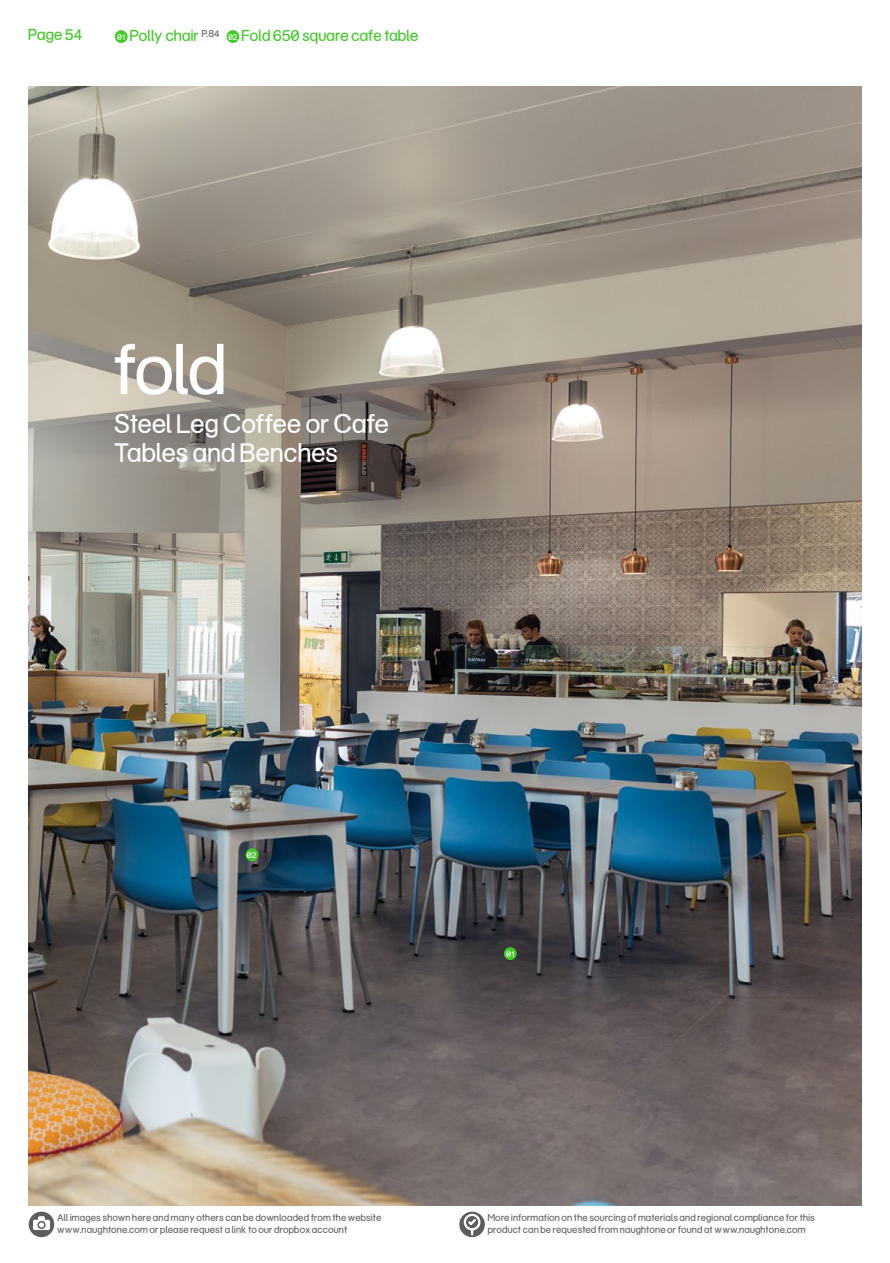
<style>
.page{position:relative;width:890px;height:1263px;background:#fff}
.page>*{position:absolute;margin:0;border:0;box-sizing:border-box;transform-origin:0 0}
.t1{font:76.5px "Naughtone";color:#fff}
.t2{font:28.5px/28.7px "Naughtone";letter-spacing:.015em;color:#fff}
.t3{font:16.8px "Naughtone";letter-spacing:.02em;color:#43c82a}
.t4{font:10.5px/12px "Naughtone";letter-spacing:.035em;color:#5d5d60}
.t5{font:9px "Naughtone";color:#fff}
.s1{font-size:9px;color:#fff}
</style>
<div class="page">
<img style="left:29px;top:86px;width:832px;height:1119px">
<div style="left:115px;top:30px;width:13px;height:13px;background:#43c82a;border-radius:50%"></div>
<div style="left:226px;top:30px;width:13px;height:13px;background:#43c82a;border-radius:50%"></div>
<div style="left:504px;top:947px;width:13px;height:13px;background:#43c82a;border-radius:50%"></div>
<div style="left:245px;top:848px;width:13px;height:13px;background:#43c82a;border-radius:50%"></div>
<svg style="left:459px;top:1211px;width:26px;height:26px"></svg>
<div style="left:464px;top:1214px;width:16px;height:16px;border:2px solid #fff;border-radius:50%"></div>
<svg style="left:466px;top:1217px;width:12px;height:17px"></svg>
<div style="left:29px;top:1211px;width:25px;height:26px;background:#5d5d60;border-radius:50%"></div>
<div style="left:33px;top:1220px;width:17px;height:10px;background:#fff;border-radius:2px"></div>
<svg style="left:36px;top:1216px;width:11px;height:4px"></svg>
<div style="left:37px;top:1221px;width:9px;height:8px;border:2px solid #5d5d60;border-radius:50%"></div>
<h3 class="t3" style="left:29px;top:22px;width:56px">Page 54</h3>
<h3 class="t3" style="left:228px;top:23px;width:192px"><span class="s1">02</span> Fold 650 square cafe table</h3>
<h3 class="t3" style="left:117px;top:23px;width:104px"><span class="s1">01</span> Polly chair <sup>P.84</sup></h3>
<h1 class="t1" style="left:115px;top:309px;width:114px">fold</h1>
<h2 class="t2" style="left:115px;top:406px;width:276px">Steel Leg Coffee or Cafe<br>Tables and Benches</h2>
<p class="t5" style="left:247px;top:848px;width:11px">02</p>
<p class="t4" style="left:57px;top:1211px;width:326px">All images shown here and many others can be downloaded from the website www.naughtone.com or please request a link to our dropbox account</p>
<p class="t5" style="left:506px;top:946px;width:9px">01</p>
<p class="t4" style="left:488px;top:1211px;width:328px">More information on the sourcing of materials and regional compliance for this product can be requested from naughtone or found at www.naughtone.com</p>
</div>
